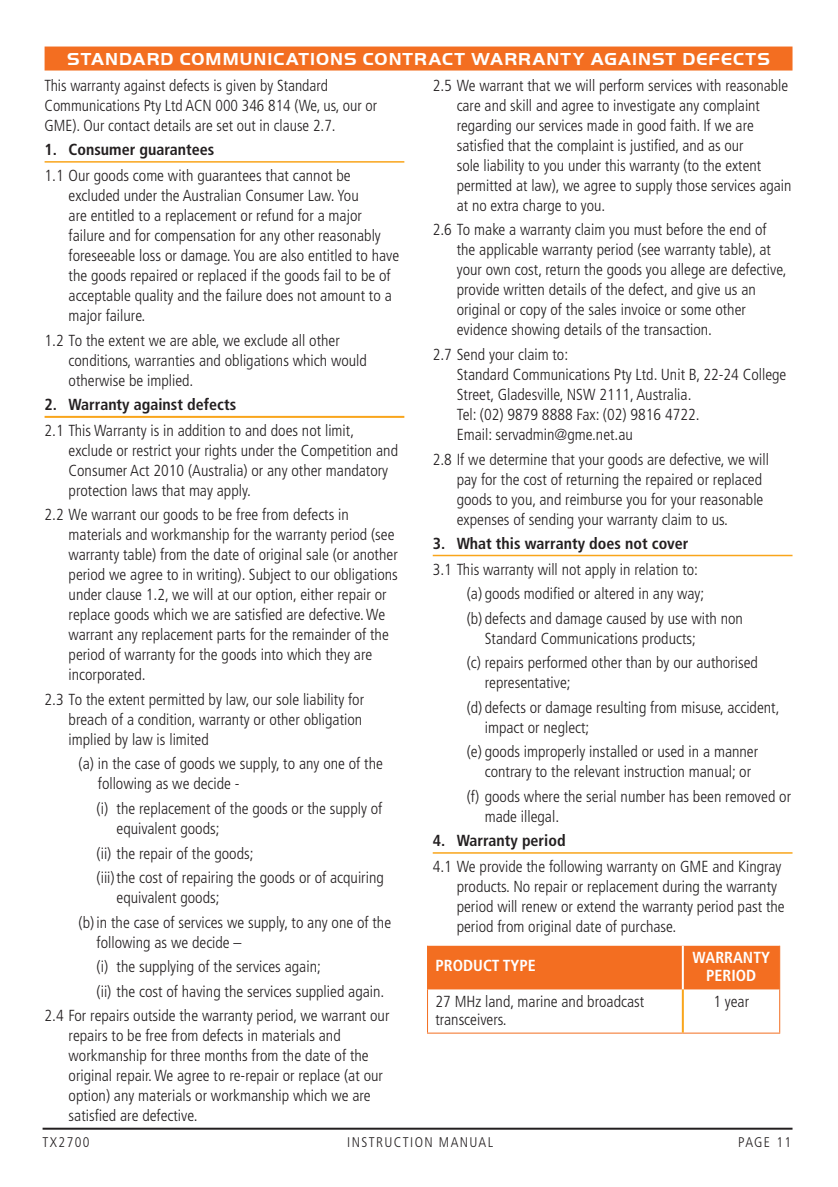
<style>
.page{position:relative;width:838px;height:1187px;background:#fff}
.page>*{position:absolute;margin:0;border:0;box-sizing:border-box;transform-origin:0 0}
.t1{font:700 18px "Handel Gothic EF";letter-spacing:.06em;color:#fff}
.t2{font:300 condensed 16px/20px "Frutiger LT";color:#231f20}
.t3{font:700 condensed 16px "Frutiger LT";color:#231f20}
.t4{font:700 condensed 16px/18px "Frutiger LT";color:#fff;text-align:center}
.t5{font:300 condensed 14px "Frutiger LT";letter-spacing:.1em;color:#231f20}
</style>
<div class="page">
<hr style="left:43px;top:1128px;width:749px;height:2px;background:#231f20">
<div style="left:45px;top:47px;width:747px;height:24px;background:#f36e21"></div>
<hr style="left:45px;top:161px;width:359px;height:2px;background:#f9a51b">
<hr style="left:45px;top:416px;width:359px;height:2px;background:#f9a51b">
<hr style="left:432px;top:555px;width:360px;height:1px;background:#f9a51b">
<hr style="left:432px;top:852px;width:360px;height:2px;background:#f9a51b">
<div style="left:428px;top:946px;width:351px;height:43px;background:#f36e21"></div>
<hr style="left:427px;top:1033px;width:255px;height:1px;background:#f36e21">
<hr style="left:682px;top:1033px;width:98px;height:1px;background:#f36e21">
<hr style="left:681px;top:946px;width:2px;height:43px;background:#fff">
<hr style="left:681px;top:989px;width:2px;height:44px;background:#f9a51b">
<hr style="left:427px;top:946px;width:1px;height:43px;background:#f36e21">
<hr style="left:779px;top:946px;width:1px;height:43px;background:#f36e21">
<hr style="left:427px;top:989px;width:1px;height:44px;background:#f36e21">
<hr style="left:779px;top:989px;width:1px;height:44px;background:#f36e21">
<p class="t1" style="left:67px;top:48px;width:703px">STANDARD COMMUNICATIONS CONTRACT WARRANTY AGAINST DEFECTS</p>
<p class="t2" style="left:45px;top:76px;width:334px">This warranty against defects is given by Standard<br>Communications Pty Ltd ACN 000 346 814 (We, us, our or<br>GME). Our contact details are set out in clause 2.7.</p>
<p class="t3" style="left:45px;top:140px;width:171px">1. Consumer guarantees</p>
<p class="t2" style="left:69px;top:166px;width:332px;text-indent:-24px">1.1 Our goods come with guarantees that cannot be excluded under the Australian Consumer Law. You<br>are entitled to a replacement or refund for a major failure and for compensation for any other reasonably foreseeable loss or damage. You are also entitled to have the goods repaired or replaced if the goods fail to be of acceptable quality and the failure does not amount to a major failure.</p>
<p class="t2" style="left:69px;top:330px;width:300px;text-indent:-24px">1.2 To the extent we are able, we exclude all other conditions, warranties and obligations which would otherwise be implied.</p>
<p class="t3" style="left:45px;top:395px;width:193px">2. Warranty against defects</p>
<p class="t2" style="left:69px;top:421px;width:331px;text-indent:-24px">2.1 This Warranty is in addition to and does not limit, exclude or restrict your rights under the Competition and Consumer Act 2010 (Australia) or any other mandatory protection laws that may apply.</p>
<p class="t2" style="left:69px;top:505px;width:330px;text-indent:-24px">2.2 We warrant our goods to be free from defects in materials and workmanship for the warranty period (see warranty table) from the date of original sale (or another period we agree to in writing). Subject to our obligations under clause 1.2, we will at our option, either repair or replace goods which we are satisfied are defective. We warrant any replacement parts for the remainder of the period of warranty for the goods into which they are incorporated.</p>
<p class="t2" style="left:69px;top:690px;width:297px;text-indent:-24px">2.3 To the extent permitted by law, our sole liability for breach of a condition, warranty or other obligation implied by law is limited</p>
<p class="t2" style="left:98px;top:754px;width:286px;text-indent:-19px">(a) in the case of goods we supply, to any one of the following as we decide -</p>
<p class="t2" style="left:117px;top:799px;width:267px;text-indent:-20px">(i) the replacement of the goods or the supply of equivalent goods;</p>
<p class="t2" style="left:97px;top:841px;width:288px;line-height:24.6px">(ii) the repair of the goods;<br>(iii) the cost of repairing the goods or of acquiring</p>
<p class="t2" style="left:79px;top:885px;width:314px;line-height:24.6px;text-indent:38px">equivalent goods;<br>(b) in the case of services we supply, to any one of the</p>
<p class="t2" style="left:97px;top:932px;width:146px">following as we decide –</p>
<p class="t2" style="left:97px;top:957px;width:226px">(i) the supplying of the services again;</p>
<p class="t2" style="left:97px;top:981px;width:289px">(ii) the cost of having the services supplied again.</p>
<p class="t2" style="left:45px;top:1006px;width:346px">2.4 For repairs outside the warranty period, we warrant our</p>
<p class="t2" style="left:69px;top:1026px;width:316px">repairs to be free from defects in materials and workmanship for three months from the date of the original repair. We agree to re-repair or replace (at our option) any materials or workmanship which we are satisfied are defective.</p>
<p class="t2" style="left:456px;top:76px;width:336px;text-indent:-24px">2.5 We warrant that we will perform services with reasonable care and skill and agree to investigate any complaint regarding our services made in good faith. If we are satisfied that the complaint is justified, and as our<br>sole liability to you under this warranty (to the extent permitted at law), we agree to supply those services again at no extra charge to you.</p>
<p class="t2" style="left:456px;top:220px;width:331px;text-indent:-24px">2.6 To make a warranty claim you must before the end of the applicable warranty period (see warranty table), at your own cost, return the goods you allege are defective, provide written details of the defect, and give us an original or copy of the sales invoice or some other evidence showing details of the transaction.</p>
<p class="t2" style="left:456px;top:345px;width:331px;text-indent:-24px">2.7 Send your claim to:<br>Standard Communications Pty Ltd. Unit B, 22-24 College Street, Gladesville, NSW 2111, Australia.<br>Tel: (02) 9879 8888 Fax: (02) 9816 4722.<br>Email: servadmin@gme.net.au</p>
<p class="t2" style="left:456px;top:449px;width:313px;text-indent:-24px">2.8 If we determine that your goods are defective, we will pay for the cost of returning the repaired or replaced goods to you, and reimburse you for your reasonable expenses of sending your warranty claim to us.</p>
<p class="t3" style="left:432px;top:534px;width:257px">3. What this warranty does not cover</p>
<p class="t2" style="left:466px;top:557px;width:277px;line-height:24.6px;text-indent:-34px">3.1 This warranty will not apply in relation to:<br>(a) goods modified or altered in any way;<br>(b) defects and damage caused by use with non</p>
<p class="t2" style="left:466px;top:626px;width:292px;line-height:24.6px;text-indent:18px">Standard Communications products;<br>(c) repairs performed other than by our authorised</p>
<p class="t2" style="left:466px;top:671px;width:314px;line-height:24.6px;text-indent:18px">representative;<br>(d) defects or damage resulting from misuse, accident,</p>
<p class="t2" style="left:466px;top:715px;width:293px;line-height:24.6px;text-indent:18px">impact or neglect;<br>(e) goods improperly installed or used in a manner</p>
<p class="t2" style="left:466px;top:760px;width:326px;line-height:24.6px;text-indent:18px">contrary to the relevant instruction manual; or<br>(f) goods where the serial number has been removed or</p>
<p class="t2" style="left:484px;top:807px;width:76px">made illegal.</p>
<p class="t3" style="left:432px;top:831px;width:134px">4. Warranty period</p>
<p class="t2" style="left:456px;top:857px;width:329px;text-indent:-24px">4.1 We provide the following warranty on GME and Kingray products. No repair or replacement during the warranty period will renew or extend the warranty period past the period from original date of purchase.</p>
<p class="t4" style="left:435px;top:957px;width:102px">PRODUCT TYPE</p>
<p class="t4" style="left:692px;top:949px;width:79px">WARRANTY<br>PERIOD</p>
<p class="t2" style="left:435px;top:993px;width:210px;line-height:18px">27 MHz land, marine and broadcast transceivers.</p>
<p class="t2" style="left:713px;top:992px;width:37px">1 year</p>
<p class="t5" style="left:43px;top:1134px;width:49px">TX2700</p>
<p class="t5" style="left:347px;top:1134px;width:147px">INSTRUCTION MANUAL</p>
<p class="t5" style="left:738px;top:1134px;width:54px">PAGE 11</p>
</div>
